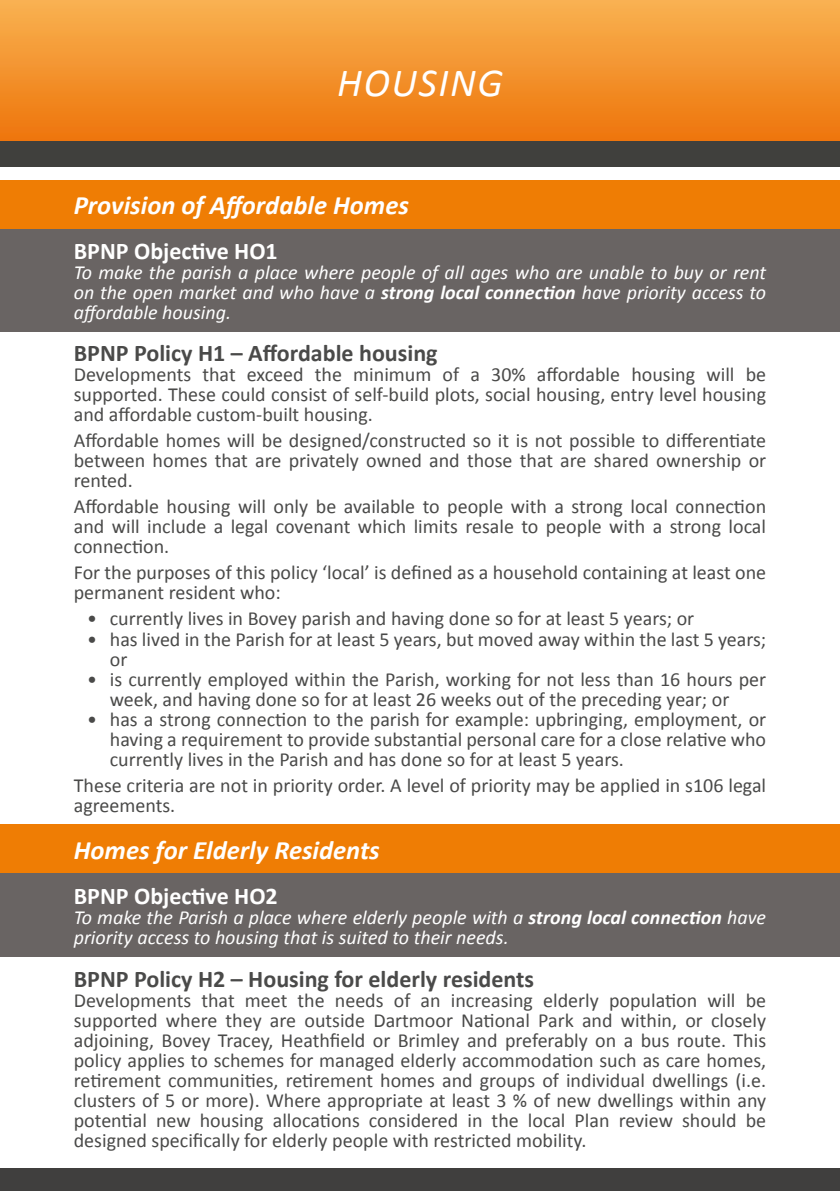
<style>
.page{position:relative;width:840px;height:1191px;background:#fff}
.page>*{position:absolute;margin:0;border:0;box-sizing:border-box;transform-origin:0 0}
.t1{font:italic 40px "Calibri";letter-spacing:.04em;color:#fff}
.t2{font:italic 700 26.6px "Calibri";color:#fff}
.t3{font:700 24px "Calibri";color:#4a4a49}
.t4{font:700 24px "Calibri";color:#fff}
.t5{font:20px/20px "Calibri";color:#4a4a49;text-align:justify}
.t6{font:italic 20px/20px "Calibri";color:#fff;text-align:justify}
.s1{font-weight:700}
</style>
<div class="page">
<div style="left:0;top:1168px;width:839px;height:23px;background:#403f3e"></div>
<div style="left:0;top:228px;width:839px;height:104px;background:#696463"></div>
<div style="left:0;top:873px;width:839px;height:83px;background:#696463"></div>
<div style="left:0;top:180px;width:839px;height:48px;background:#ef7d04"></div>
<div style="left:0;top:824px;width:839px;height:49px;background:#ef7d04"></div>
<div style="left:0;top:0;width:839px;height:150px;background:linear-gradient(to bottom,#f9b251,#ed7107)"></div>
<div style="left:0;top:142px;width:839px;height:25px;background:#40403d"></div>
<h1 class="t1" style="left:337px;top:55px;width:167px">HOUSING</h1>
<h2 class="t2" style="left:74px;top:186px;width:336px">Provision of Affordable Homes</h2>
<p class="t4" style="left:74px;top:234px;width:205px">BPNP Objective HO1</p>
<p class="t6" style="left:74px;top:262px;width:693px">To make the parish a place where people of all ages who are unable to buy or rent on the open market and who have a <span class="s1">strong local connection</span> have priority access to affordable housing.</p>
<p class="t3" style="left:74px;top:336px;width:365px">BPNP Policy H1 – Affordable housing</p>
<p class="t5" style="left:74px;top:364px;width:693px">Developments that exceed the minimum of a 30% affordable housing will be supported. These could consist of self-build plots, social housing, entry level housing and affordable custom-built housing.</p>
<p class="t5" style="left:74px;top:430px;width:693px">Affordable homes will be designed/constructed so it is not possible to differentiate between homes that are privately owned and those that are shared ownership or rented.</p>
<p class="t5" style="left:74px;top:496px;width:693px">Affordable housing will only be available to people with a strong local connection and will include a legal covenant which limits resale to people with a strong local connection.</p>
<p class="t5" style="left:74px;top:562px;width:693px">For the purposes of this policy ‘local’ is defined as a household containing at least one permanent resident who:</p>
<p class="t5" style="left:87px;top:608px;width:608px">• currently lives in Bovey parish and having done so for at least 5 years; or</p>
<p class="t5" style="left:110px;top:628px;width:657px;text-indent:-23px">• has lived in the Parish for at least 5 years, but moved away within the last 5 years; or</p>
<p class="t5" style="left:110px;top:668px;width:657px;text-indent:-23px">• is currently employed within the Parish, working for not less than 16 hours per week, and having done so for at least 26 weeks out of the preceding year; or</p>
<p class="t5" style="left:110px;top:708px;width:657px;text-indent:-23px">• has a strong connection to the parish for example: upbringing, employment, or having a requirement to provide substantial personal care for a close relative who currently lives in the Parish and has done so for at least 5 years.</p>
<p class="t5" style="left:74px;top:774px;width:693px">These criteria are not in priority order. A level of priority may be applied in s106 legal agreements.</p>
<h2 class="t2" style="left:74px;top:831px;width:307px">Homes for Elderly Residents</h2>
<p class="t4" style="left:74px;top:878px;width:205px">BPNP Objective HO2</p>
<p class="t6" style="left:74px;top:906px;width:693px">To make the Parish a place where elderly people with a <span class="s1">strong local connection</span> have priority access to housing that is suited to their needs.</p>
<p class="t3" style="left:74px;top:962px;width:461px">BPNP Policy H2 – Housing for elderly residents</p>
<p class="t5" style="left:74px;top:990px;width:693px">Developments that meet the needs of an increasing elderly population will be supported where they are outside Dartmoor National Park and within, or closely adjoining, Bovey Tracey, Heathfield or Brimley and preferably on a bus route. This policy applies to schemes for managed elderly accommodation such as care homes, retirement communities, retirement homes and groups of individual dwellings (i.e. clusters of 5 or more). Where appropriate at least 3 % of new dwellings within any potential new housing allocations considered in the local Plan review should be designed specifically for elderly people with restricted mobility.</p>
</div>
